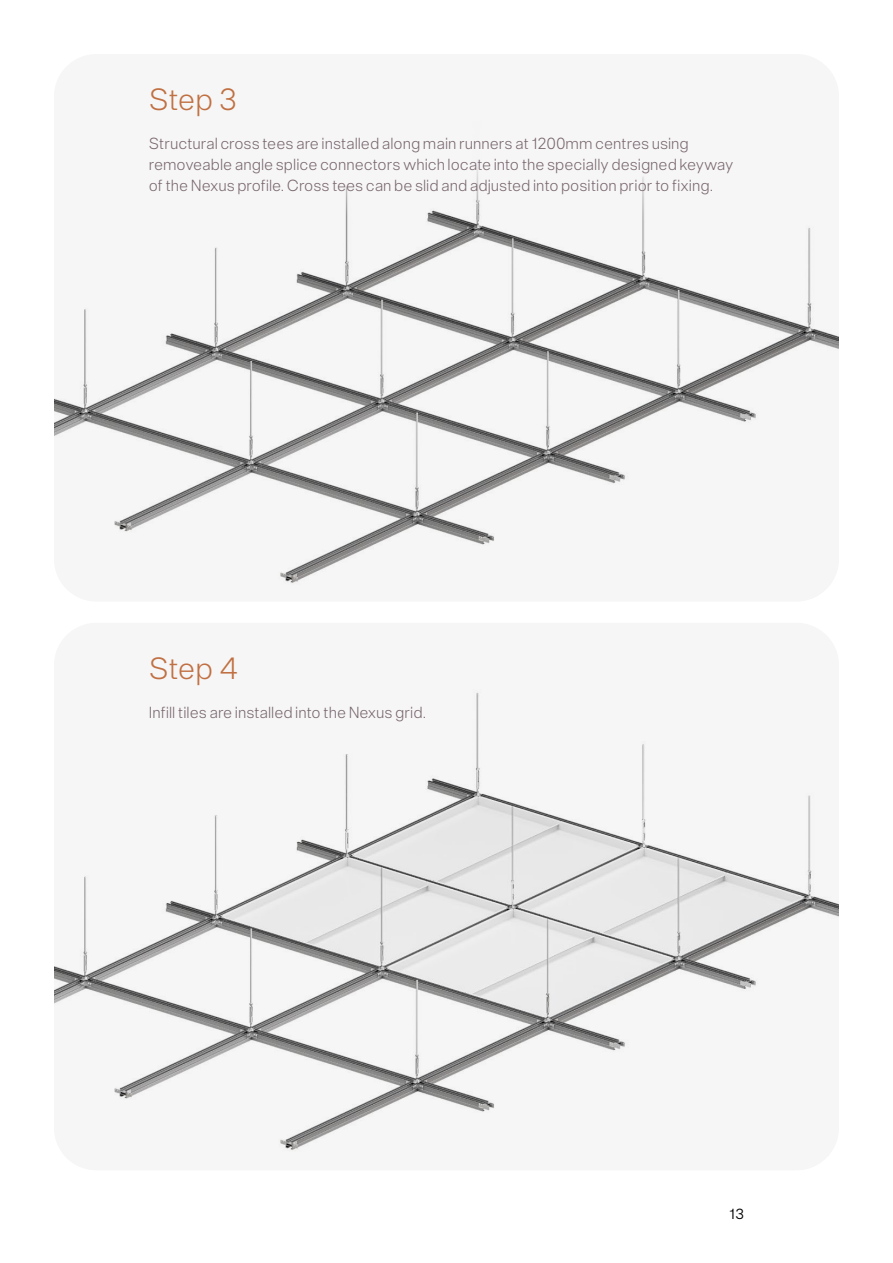
<style>
.page{position:relative;width:893px;height:1263px;background:#fff}
.page>*{position:absolute;margin:0;border:0;box-sizing:border-box;transform-origin:0 0}
.t1{font:300 33px "neue Singular D Extra";letter-spacing:-.01em;color:#c07042}
.t2{font:300 17.25px/21px "neue Singular D Extra";color:#76646c}
.t3{font:15.75px "neue Singular D Light";color:#000}
</style>
<div class="page">
<img style="left:54px;top:158px;width:785px;height:427px">
<img style="left:54px;top:689px;width:785px;height:463px">
<h1 class="t1" style="left:149px;top:80px;width:90px">Step 3</h1>
<p class="t2" style="left:149px;top:133px;width:586px">Structural cross tees are installed along main runners at 1200mm centres using removeable angle splice connectors which locate into the specially designed keyway of the Nexus profile. Cross tees can be slid and adjusted into position prior to fixing.</p>
<h1 class="t1" style="left:149px;top:648px;width:91px">Step 4</h1>
<p class="t2" style="left:149px;top:702px;width:279px">Infill tiles are installed into the Nexus grid.</p>
<p class="t3" style="left:729px;top:1204px;width:16px">13</p>
</div>
